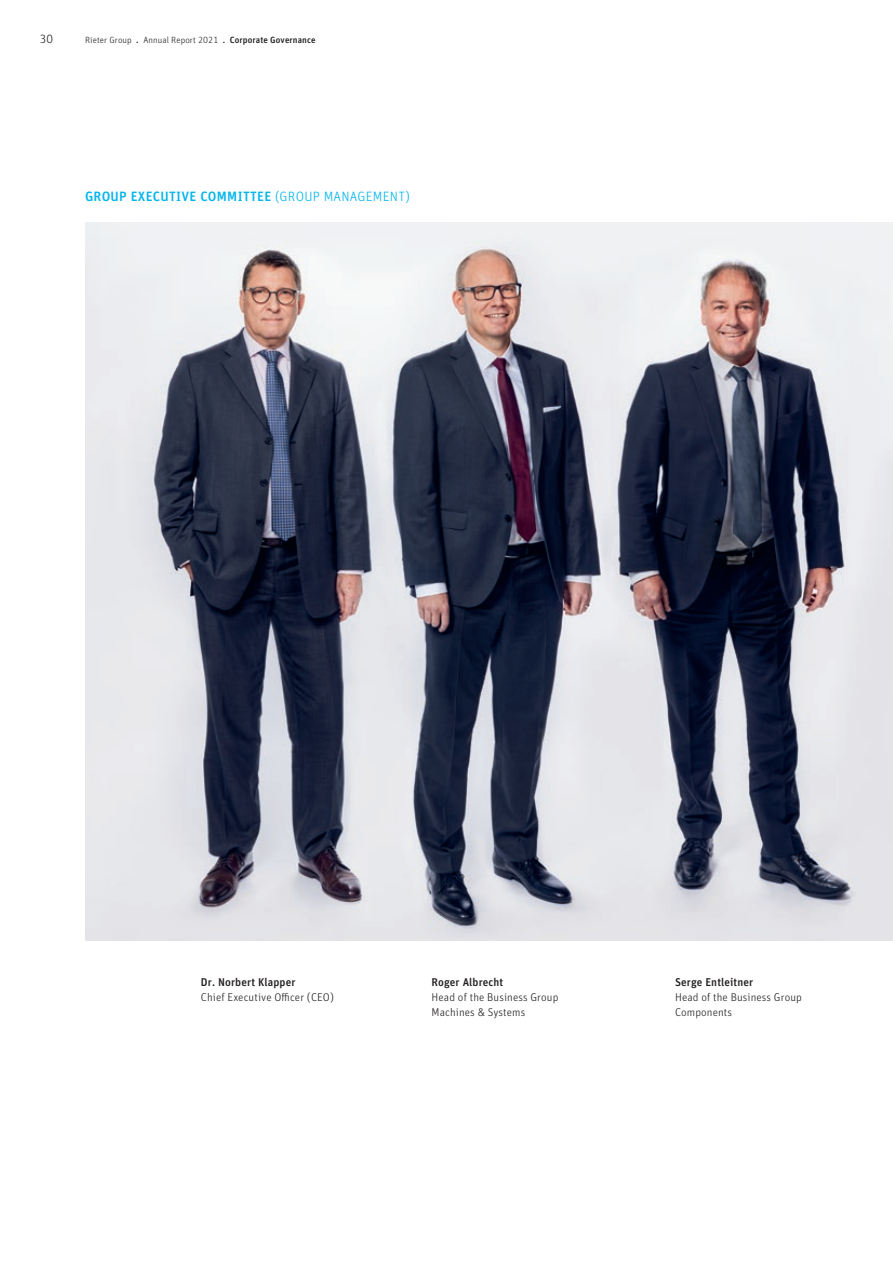
<style>
.page{position:relative;width:893px;height:1263px;background:#fff}
.page>*{position:absolute;margin:0;border:0;box-sizing:border-box;transform-origin:0 0}
.t1{font:13.5px "Rieter Unit OT Medium";letter-spacing:.02em;color:#02b5eb}
.t2{font:12px "Rieter Unit OT Light";color:#231f20}
.t3{font:11.25px/14.9px "Rieter Unit OT Light";letter-spacing:.01em;color:#231f20}
.t4{font:11.25px "Rieter Unit OT Medium";letter-spacing:.01em;color:#231f20}
.t5{font:9px "Rieter Unit OT Light";letter-spacing:.01em;color:#231f20}
.s1{font-family:"Rieter Unit OT Medium"}
.s2{font-family:"Rieter Unit OT Light"}
</style>
<div class="page">
<img style="left:85px;top:222px;width:808px;height:719px">
<p class="t2" style="left:40px;top:32px;width:15px">30</p>
<p class="t5" style="left:85px;top:34px;width:232px">Rieter Group <span class="s1">.</span> Annual Report 2021 <span class="s1">. Corporate Governance</span></p>
<p class="t1" style="left:85px;top:188px;width:326px">GROUP EXECUTIVE COMMITTEE <span class="s2">(GROUP MANAGEMENT)</span></p>
<p class="t4" style="left:201px;top:975px;width:96px">Dr. Norbert Klapper</p>
<p class="t3" style="left:201px;top:990px;width:135px">Chief Executive Officer (CEO)</p>
<p class="t4" style="left:432px;top:975px;width:73px">Roger Albrecht</p>
<p class="t3" style="left:432px;top:990px;width:128px">Head of the Business Group<br>Machines &amp; Systems</p>
<p class="t4" style="left:675px;top:975px;width:80px">Serge Entleitner</p>
<p class="t3" style="left:675px;top:990px;width:128px">Head of the Business Group<br>Components</p>
</div>
